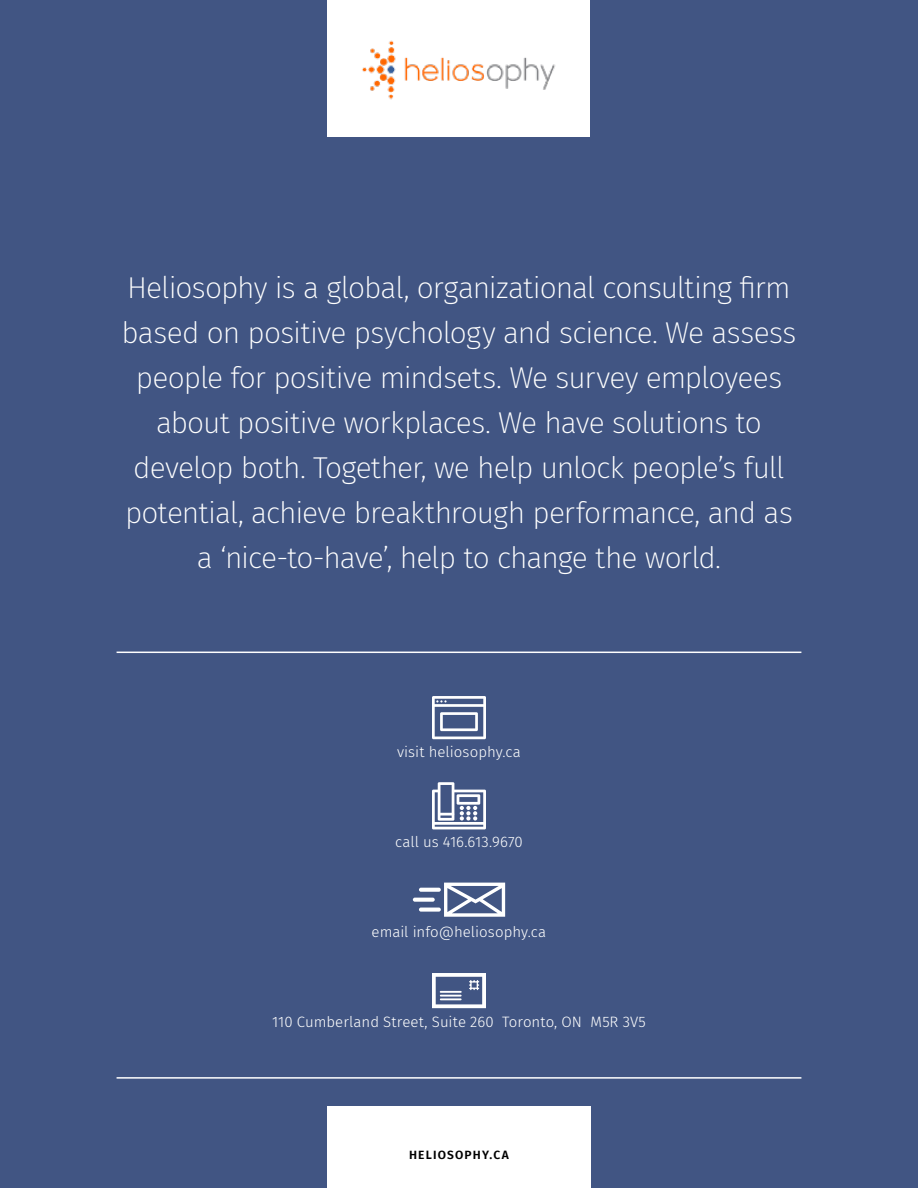
<style>
.page{position:relative;width:918px;height:1188px;background:#415583}
.page>*{position:absolute;margin:0;border:0;box-sizing:border-box;transform-origin:0 0}
.t1{font:200 30px/45px "Fira Sans";letter-spacing:-.03em;color:#fff;text-align:center}
.t2{font:300 15px "Fira Sans";color:#fff}
.t3{font:600 12px "Fira Sans";letter-spacing:.095em;color:#000}
</style>
<div class="page">
<div style="left:327px;top:0;width:263px;height:137px;background:#fff"></div>
<div style="left:327px;top:1106px;width:264px;height:82px;background:#fff"></div>
<hr style="left:117px;top:1077px;width:684px;height:2px;background:#fff">
<hr style="left:117px;top:652px;width:684px;height:1px;background:#fff">
<svg style="left:432px;top:782px;width:54px;height:47px"></svg>
<svg style="left:432px;top:696px;width:54px;height:43px"></svg>
<img style="left:362px;top:40px;width:194px;height:60px">
<svg style="left:432px;top:973px;width:54px;height:35px"></svg>
<hr style="left:440px;top:998px;width:22px;height:2px;background:#fff">
<hr style="left:440px;top:995px;width:22px;height:2px;background:#fff">
<hr style="left:440px;top:991px;width:22px;height:2px;background:#fff">
<svg style="left:419px;top:888px;width:22px;height:4px"></svg>
<svg style="left:413px;top:898px;width:22px;height:4px"></svg>
<svg style="left:419px;top:908px;width:22px;height:4px"></svg>
<svg style="left:444px;top:883px;width:61px;height:34px"></svg>
<p class="t1" style="left:121px;top:265px;width:677px">Heliosophy is a global, organizational consulting firm based on positive psychology and science. We assess people for positive mindsets. We survey employees about positive workplaces. We have solutions to develop both. Together, we help unlock people’s full potential, achieve breakthrough performance, and as a ‘nice-to-have’, help to change the world.</p>
<p class="t2" style="left:397px;top:741px;width:126px">visit heliosophy.ca</p>
<p class="t2" style="left:395px;top:831px;width:129px">call us 416.613.9670</p>
<p class="t2" style="left:372px;top:921px;width:176px">email info@heliosophy.ca</p>
<p class="t2" style="left:272px;top:1011px;width:375px">110 Cumberland Street, Suite 260 Toronto, ON M5R 3V5</p>
<p class="t3" style="left:409px;top:1145px;width:101px">HELIOSOPHY.CA</p>
</div>
